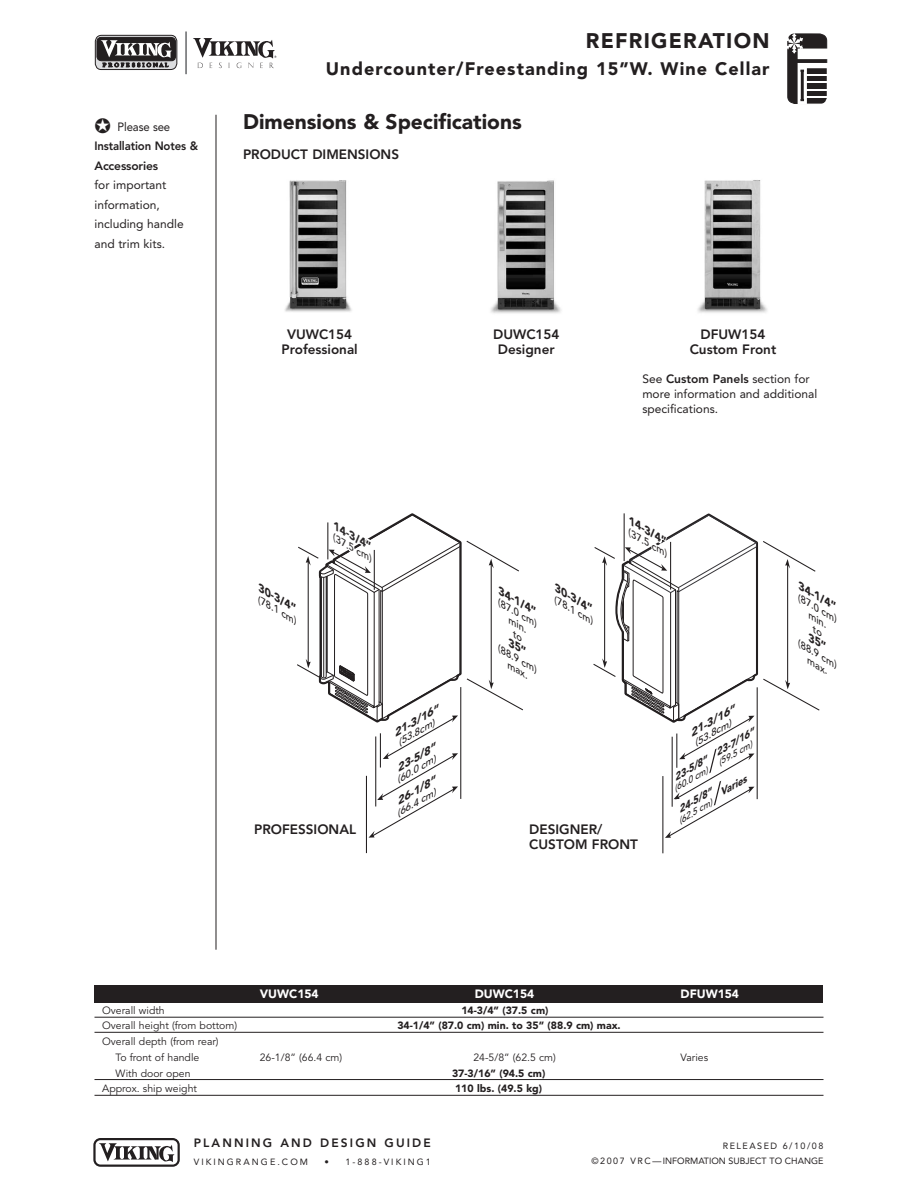
<style>
.page{position:relative;width:918px;height:1188px;background:#fff}
.page>*{position:absolute;margin:0;border:0;box-sizing:border-box;transform-origin:0 0}
.t1{font:900 21px "Avenir";color:#231f20}
.t2{font:900 21px "Avenir";letter-spacing:.06em;color:#231f20}
.t3{font:900 18px "Avenir";letter-spacing:.06em;color:#231f20}
.t4{font:800 13.5px/15px "Avenir";color:#231f20;text-align:center}
.t5{font:12px/19.5px "Avenir";color:#231f20}
.t6{font:800 12px/19.5px "Avenir";letter-spacing:-.01em;color:#231f20;scale:.95 1}
.t7{font:800 12px "Avenir";letter-spacing:.175em;color:#231f20}
.t8{font:900 12px "Avenir";color:#fff}
.t9{font:10.5px/15.8px "Avenir";color:#231f20;text-align:center}
.t10{font:900 10.5px "Avenir";color:#231f20}
.t11{font:italic 900 10.5px "Avenir";color:#231f20;scale:1.15 1}
.t12{font:italic 900 10.5px "Avenir";color:#282526;scale:1.15 1}
.t13{font:italic 900 10.05px "Avenir";color:#231f20;scale:1.04 1}
.t14{font:italic 500 9.3px/9.9px "Avenir";color:#231f20;scale:1.15 1}
.t15{font:italic 500 9.3px "Avenir";color:#282526;scale:1.15 1}
.t16{font:9px/15px "Avenir";color:#231f20;text-align:right}
.t17{font:9px "Avenir";letter-spacing:.23em;color:#231f20}
.t18{font:italic 500 8.85px "Avenir";color:#231f20;scale:1.04 1}
.s1{font-weight:400}
.s2{font-weight:800}
</style>
<div class="page">
<hr style="left:216px;top:115px;width:1px;height:835px;background:#231f20">
<hr style="left:185px;top:31px;width:2px;height:43px;background:#6c6d70">
<svg style="left:95px;top:35px;width:83px;height:35px;background:#6e6c6c"></svg>
<svg style="left:193px;top:38px;width:83px;height:30px"></svg>
<svg style="left:93px;top:1138px;width:87px;height:29px"></svg>
<hr style="left:366px;top:776px;width:1px;height:77px;background:#231f20">
<hr style="left:662px;top:776px;width:1px;height:77px;background:#231f20">
<div style="left:94px;top:985px;width:730px;height:17px;background:#231f20"></div>
<hr style="left:94px;top:1017px;width:730px;height:1px;background:#231f20">
<hr style="left:94px;top:1032px;width:730px;height:1px;background:#231f20">
<hr style="left:94px;top:1079px;width:730px;height:1px;background:#231f20">
<hr style="left:94px;top:1095px;width:730px;height:1px;background:#231f20">
<svg style="left:787px;top:33px;width:41px;height:71px"></svg>
<hr style="left:806px;top:74px;width:22px;height:2px;background:#fff">
<hr style="left:806px;top:81px;width:22px;height:2px;background:#fff">
<hr style="left:806px;top:89px;width:22px;height:2px;background:#fff">
<hr style="left:806px;top:96px;width:22px;height:2px;background:#fff">
<img style="left:491px;top:180px;width:70px;height:134px">
<img style="left:697px;top:180px;width:70px;height:133px">
<img style="left:285px;top:180px;width:67px;height:132px">
<svg style="left:297px;top:513px;width:226px;height:325px"></svg>
<svg style="left:593px;top:513px;width:227px;height:325px"></svg>
<p class="t6" style="left:94px;top:117px;width:111px">✪ <span class="s1">Please see<br></span>Installation Notes &amp;<br>Accessories</p>
<p class="t5" style="left:94px;top:175px;width:91px">for important information, including handle and trim kits.</p>
<h1 class="t2" style="left:586px;top:28px;width:185px">REFRIGERATION</h1>
<h2 class="t3" style="left:326px;top:57px;width:445px">Undercounter/Freestanding 15”W. Wine Cellar</h2>
<h1 class="t1" style="left:243px;top:109px;width:280px">Dimensions &amp; Specifications</h1>
<p class="t4" style="left:243px;top:147px;width:158px">PRODUCT DIMENSIONS</p>
<p class="t4" style="left:282px;top:327px;width:78px">VUWC154<br>Professional</p>
<p class="t4" style="left:493px;top:327px;width:68px">DUWC154<br>Designer</p>
<p class="t4" style="left:690px;top:327px;width:88px">DFUW154<br>Custom Front</p>
<p class="t5" style="left:642px;top:371px;width:177px;line-height:15px">See <span class="s2">Custom Panels</span> section for more information and additional specifications.</p>
<p class="t12" style="left:339px;top:520px;width:39px;rotate:30deg">14-3/4”</p>
<p class="t15" style="left:338px;top:533px;width:40px;rotate:30deg">(37.5 cm)</p>
<p class="t11" style="left:634px;top:515px;width:39px;rotate:30deg">14-3/4”</p>
<p class="t14" style="left:633px;top:528px;width:40px;rotate:30deg">(37.5 cm)</p>
<p class="t11" style="left:263px;top:583px;width:39px;rotate:30deg">30-3/4”</p>
<p class="t14" style="left:262px;top:596px;width:40px;rotate:30deg">(78.1 cm)</p>
<p class="t11" style="left:560px;top:583px;width:39px;rotate:30deg">30-3/4”</p>
<p class="t11" style="left:504px;top:585px;width:39px;rotate:30deg">34-1/4”</p>
<p class="t14" style="left:559px;top:596px;width:40px;rotate:30deg">(78.1 cm)</p>
<p class="t14" style="left:502px;top:598px;width:40px;rotate:30deg">(87.0 cm)</p>
<p class="t14" style="left:512px;top:616px;width:20px;rotate:30deg">min.</p>
<p class="t14" style="left:516px;top:652px;width:26px;text-indent:-16px;rotate:30deg">(88.9 cm) max.</p>
<p class="t11" style="left:804px;top:581px;width:39px;rotate:30deg">34-1/4”</p>
<p class="t14" style="left:802px;top:594px;width:40px;rotate:30deg">(87.0 cm)</p>
<p class="t14" style="left:812px;top:611px;width:20px;rotate:30deg">min.</p>
<p class="t14" style="left:816px;top:648px;width:26px;text-indent:-16px;rotate:30deg">(88.9 cm) max.</p>
<p class="t11" style="left:390px;top:728px;width:46px;rotate:-30deg">21-3/16”</p>
<p class="t14" style="left:395px;top:739px;width:37px;rotate:-30deg">(53.8cm)</p>
<p class="t11" style="left:393px;top:763px;width:39px;rotate:-30deg">23-5/8”</p>
<p class="t14" style="left:394px;top:777px;width:40px;rotate:-30deg">(60.0 cm)</p>
<p class="t11" style="left:393px;top:796px;width:39px;rotate:-30deg">26-1/8”</p>
<p class="t14" style="left:394px;top:810px;width:40px;rotate:-30deg">(66.4 cm)</p>
<p class="t4" style="left:254px;top:822px;width:103px">PROFESSIONAL</p>
<p class="t4" style="left:529px;top:822px;width:110px;text-align:left">DESIGNER/<br>CUSTOM FRONT</p>
<p class="t11" style="left:687px;top:728px;width:46px;rotate:-30deg">21-3/16”</p>
<p class="t14" style="left:692px;top:739px;width:37px;rotate:-30deg">(53.8cm)</p>
<p class="t13" style="left:671px;top:772px;width:37px;rotate:-30deg">23-5/8”</p>
<p class="t13" style="left:713px;top:748px;width:43px;rotate:-30deg">23-7/16”</p>
<p class="t18" style="left:716px;top:759px;width:38px;rotate:-30deg">(59.5 cm)</p>
<p class="t18" style="left:671px;top:785px;width:38px;rotate:-30deg">(60.0 cm)</p>
<p class="t18" style="left:676px;top:817px;width:78px;rotate:-30deg">(62.5 cm) <sup>Varies</sup></p>
<p class="t13" style="left:676px;top:805px;width:37px;rotate:-30deg">24-5/8”</p>
<p class="t8" style="left:260px;top:986px;width:60px">VUWC154</p>
<p class="t8" style="left:475px;top:986px;width:61px">DUWC154</p>
<p class="t8" style="left:681px;top:986px;width:60px">DFUW154</p>
<p class="t9" style="left:102px;top:1002px;width:64px">Overall width</p>
<p class="t10" style="left:461px;top:1004px;width:89px">14-3/4” (37.5 cm)</p>
<p class="t9" style="left:102px;top:1018px;width:136px">Overall height (from bottom)</p>
<p class="t10" style="left:397px;top:1019px;width:225px">34-1/4” (87.0 cm) min. to 35” (88.9 cm) max.</p>
<p class="t9" style="left:102px;top:1034px;width:118px">Overall depth (from rear)<br>To front of handle</p>
<p class="t9" style="left:260px;top:1050px;width:84px">26-1/8” (66.4 cm)</p>
<p class="t9" style="left:473px;top:1050px;width:84px">24-5/8” (62.5 cm)</p>
<p class="t9" style="left:681px;top:1050px;width:29px">Varies</p>
<p class="t9" style="left:116px;top:1065px;width:77px">With door open</p>
<p class="t10" style="left:452px;top:1067px;width:95px">37-3/16” (94.5 cm)</p>
<p class="t9" style="left:102px;top:1081px;width:96px">Approx. ship weight</p>
<p class="t10" style="left:455px;top:1082px;width:88px">110 lbs. (49.5 kg)</p>
<p class="t7" style="left:194px;top:1136px;width:238px">PLANNING AND DESIGN GUIDE</p>
<p class="t17" style="left:194px;top:1157px;width:116px">VIKINGRANGE.COM</p>
<p class="t17" style="left:325px;top:1157px;width:108px">• 1-888-VIKING1</p>
<p class="t16" style="left:592px;top:1138px;width:233px">RELEASED 6/10/08<br>© 2 0 0 7 V R C — INFORMATION SUBJECT TO CHANGE</p>
</div>
